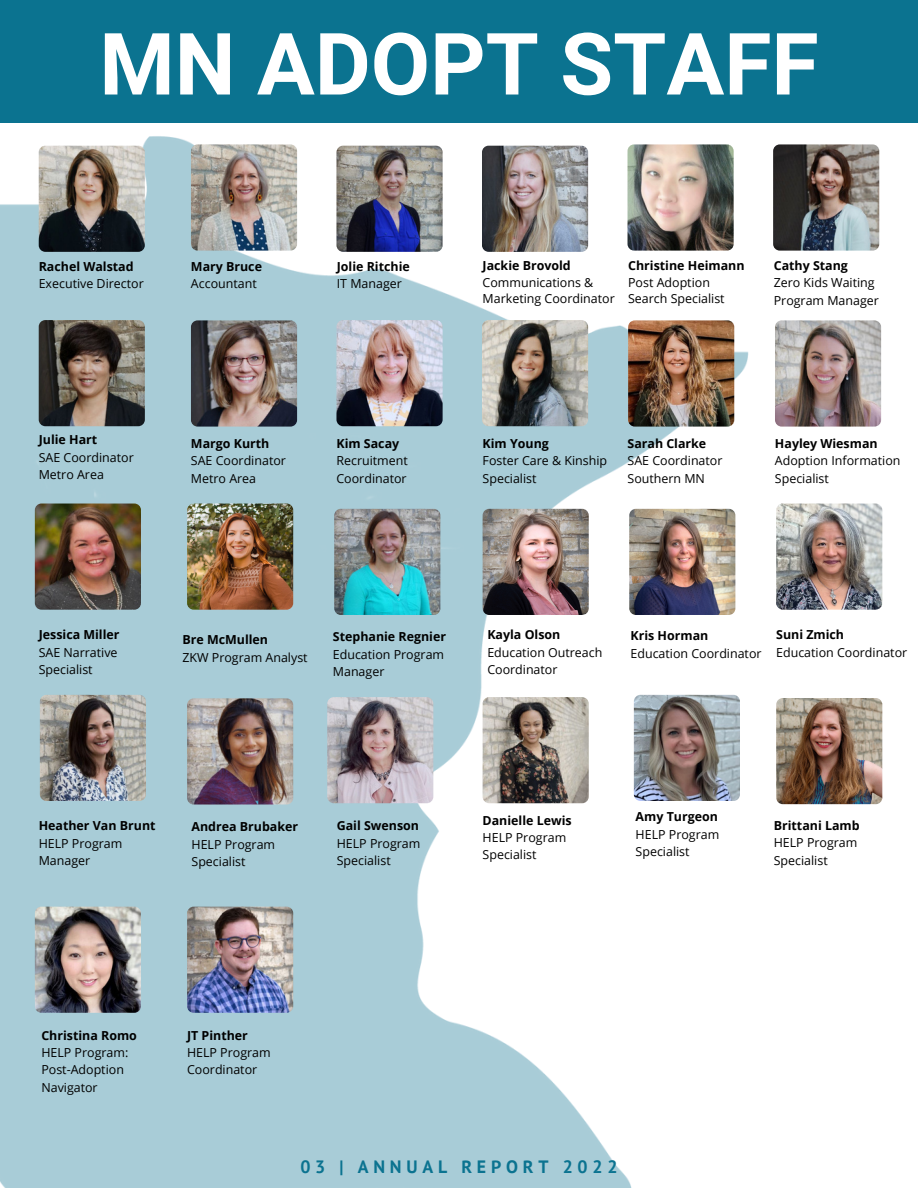
<style>
.page{position:relative;width:918px;height:1188px;background:#fff}
.page>*{position:absolute;margin:0;border:0;box-sizing:border-box;transform-origin:0 0}
.t1{font:700 86.1px "Roboto";color:#fff}
.t2{font:700 17.85px "PT Sans";letter-spacing:.27em;color:#0b7390}
.t3{font:12.45px/16.6px "Open Sans";color:#000}
.t4{font:700 12.45px "Open Sans";color:#000}
</style>
<div class="page">
<img style="left:0;top:122px;width:802px;height:1066px">
<div style="left:0;top:0;width:918px;height:122px;background:#0b7390"></div>
<img style="left:191px;top:144px;width:106px;height:107px;border-radius:7px">
<img style="left:336px;top:146px;width:107px;height:106px;border-radius:7px">
<img style="left:482px;top:146px;width:106px;height:106px;border-radius:7px">
<img style="left:628px;top:144px;width:106px;height:107px;border-radius:7px">
<img style="left:39px;top:146px;width:106px;height:106px;border-radius:7px">
<img style="left:773px;top:144px;width:106px;height:107px;border-radius:7px">
<img style="left:39px;top:320px;width:106px;height:106px;border-radius:7px">
<img style="left:191px;top:320px;width:106px;height:107px;border-radius:7px">
<img style="left:336px;top:320px;width:107px;height:106px;border-radius:7px">
<img style="left:482px;top:320px;width:106px;height:106px;border-radius:7px">
<img style="left:628px;top:320px;width:106px;height:107px;border-radius:7px">
<img style="left:775px;top:320px;width:106px;height:107px;border-radius:7px">
<img style="left:334px;top:509px;width:106px;height:106px;border-radius:7px">
<img style="left:187px;top:504px;width:106px;height:106px;border-radius:7px">
<img style="left:35px;top:504px;width:106px;height:106px;border-radius:7px">
<img style="left:40px;top:695px;width:106px;height:106px;border-radius:7px">
<img style="left:187px;top:698px;width:106px;height:106px;border-radius:7px">
<img style="left:327px;top:697px;width:106px;height:106px;border-radius:7px">
<img style="left:483px;top:697px;width:106px;height:106px;border-radius:7px">
<img style="left:634px;top:695px;width:106px;height:106px;border-radius:7px">
<img style="left:35px;top:907px;width:106px;height:106px;border-radius:7px">
<img style="left:187px;top:907px;width:106px;height:106px;border-radius:7px">
<img style="left:776px;top:698px;width:106px;height:106px;border-radius:7px">
<img style="left:483px;top:509px;width:106px;height:106px;border-radius:7px">
<img style="left:629px;top:509px;width:106px;height:106px;border-radius:7px">
<img style="left:776px;top:504px;width:106px;height:106px;border-radius:7px">
<p class="t1" style="left:99px;top:15px;width:721px">MN ADOPT STAFF</p>
<p class="t4" style="left:39px;top:258px;width:96px">Rachel Walstad</p>
<p class="t3" style="left:39px;top:275px;width:107px">Executive Director</p>
<p class="t4" style="left:191px;top:258px;width:73px">Mary Bruce</p>
<p class="t3" style="left:191px;top:275px;width:67px">Accountant</p>
<p class="t4" style="left:337px;top:258px;width:75px">Jolie Ritchie</p>
<p class="t3" style="left:337px;top:275px;width:67px">IT Manager</p>
<p class="t4" style="left:39px;top:431px;width:60px">Julie Hart</p>
<p class="t3" style="left:39px;top:449px;width:97px">SAE Coordinator</p>
<p class="t3" style="left:39px;top:466px;width:67px">Metro Area</p>
<p class="t4" style="left:191px;top:435px;width:80px">Margo Kurth</p>
<p class="t3" style="left:191px;top:452px;width:97px">SAE Coordinator</p>
<p class="t3" style="left:191px;top:469px;width:67px">Metro Area</p>
<p class="t4" style="left:336px;top:435px;width:64px">Kim Sacay</p>
<p class="t3" style="left:336px;top:452px;width:73px">Recruitment</p>
<p class="t3" style="left:336px;top:469px;width:72px">Coordinator</p>
<p class="t4" style="left:483px;top:257px;width:90px">Jackie Brovold</p>
<p class="t3" style="left:483px;top:274px;width:134px">Communications &amp;<br>Marketing Coordinator</p>
<p class="t4" style="left:628px;top:257px;width:118px">Christine Heimann</p>
<p class="t3" style="left:628px;top:274px;width:98px">Post Adoption<br>Search Specialist</p>
<p class="t4" style="left:774px;top:257px;width:76px">Cathy Stang</p>
<p class="t3" style="left:774px;top:274px;width:102px">Zero Kids Waiting</p>
<p class="t3" style="left:774px;top:292px;width:107px">Program Manager</p>
<p class="t4" style="left:483px;top:435px;width:68px">Kim Young</p>
<p class="t3" style="left:483px;top:452px;width:126px">Foster Care &amp; Kinship</p>
<p class="t3" style="left:483px;top:469px;width:55px">Specialist</p>
<p class="t4" style="left:628px;top:435px;width:80px">Sarah Clarke</p>
<p class="t3" style="left:628px;top:452px;width:97px">SAE Coordinator</p>
<p class="t3" style="left:628px;top:469px;width:79px">Southern MN</p>
<p class="t4" style="left:775px;top:435px;width:104px">Hayley Wiesman</p>
<p class="t3" style="left:775px;top:452px;width:127px">Adoption Information</p>
<p class="t3" style="left:775px;top:469px;width:55px">Specialist</p>
<p class="t4" style="left:39px;top:626px;width:82px">Jessica Miller</p>
<p class="t3" style="left:39px;top:644px;width:80px">SAE Narrative</p>
<p class="t3" style="left:39px;top:661px;width:55px">Specialist</p>
<p class="t4" style="left:182px;top:631px;width:87px">Bre McMullen</p>
<p class="t3" style="left:182px;top:649px;width:127px">ZKW Program Analyst</p>
<p class="t4" style="left:333px;top:628px;width:115px">Stephanie Regnier</p>
<p class="t3" style="left:333px;top:645px;width:113px">Education Program</p>
<p class="t3" style="left:333px;top:663px;width:53px">Manager</p>
<p class="t4" style="left:487px;top:626px;width:75px">Kayla Olson</p>
<p class="t3" style="left:487px;top:644px;width:117px">Education Outreach</p>
<p class="t3" style="left:487px;top:661px;width:72px">Coordinator</p>
<p class="t4" style="left:631px;top:627px;width:79px">Kris Horman</p>
<p class="t3" style="left:631px;top:645px;width:133px">Education Coordinator</p>
<p class="t4" style="left:776px;top:626px;width:69px">Suni Zmich</p>
<p class="t3" style="left:776px;top:644px;width:133px">Education Coordinator</p>
<p class="t4" style="left:39px;top:817px;width:118px">Heather Van Brunt</p>
<p class="t3" style="left:39px;top:834px;width:85px">HELP Program</p>
<p class="t3" style="left:39px;top:852px;width:53px">Manager</p>
<p class="t4" style="left:192px;top:818px;width:108px">Andrea Brubaker</p>
<p class="t3" style="left:192px;top:836px;width:85px">HELP Program</p>
<p class="t3" style="left:192px;top:853px;width:55px">Specialist</p>
<p class="t4" style="left:337px;top:817px;width:84px">Gail Swenson</p>
<p class="t3" style="left:337px;top:834px;width:85px">HELP Program</p>
<p class="t3" style="left:337px;top:852px;width:55px">Specialist</p>
<p class="t4" style="left:483px;top:811px;width:91px">Danielle Lewis</p>
<p class="t3" style="left:483px;top:829px;width:85px">HELP Program</p>
<p class="t3" style="left:483px;top:846px;width:55px">Specialist</p>
<p class="t4" style="left:636px;top:808px;width:84px">Amy Turgeon</p>
<p class="t3" style="left:636px;top:825px;width:85px">HELP Program</p>
<p class="t3" style="left:636px;top:843px;width:55px">Specialist</p>
<p class="t4" style="left:774px;top:817px;width:87px">Brittani Lamb</p>
<p class="t3" style="left:774px;top:834px;width:85px">HELP Program</p>
<p class="t3" style="left:774px;top:852px;width:55px">Specialist</p>
<p class="t4" style="left:41px;top:1026px;width:97px">Christina Romo</p>
<p class="t3" style="left:41px;top:1044px;width:88px">HELP Program:</p>
<p class="t3" style="left:41px;top:1061px;width:84px">Post-Adoption</p>
<p class="t3" style="left:41px;top:1079px;width:58px">Navigator</p>
<p class="t4" style="left:187px;top:1026px;width:62px">JT Pinther</p>
<p class="t3" style="left:187px;top:1044px;width:85px">HELP Program</p>
<p class="t3" style="left:187px;top:1061px;width:72px">Coordinator</p>
<p class="t2" style="left:300px;top:1155px;width:319px">03 | ANNUAL REPORT 2022</p>
</div>
